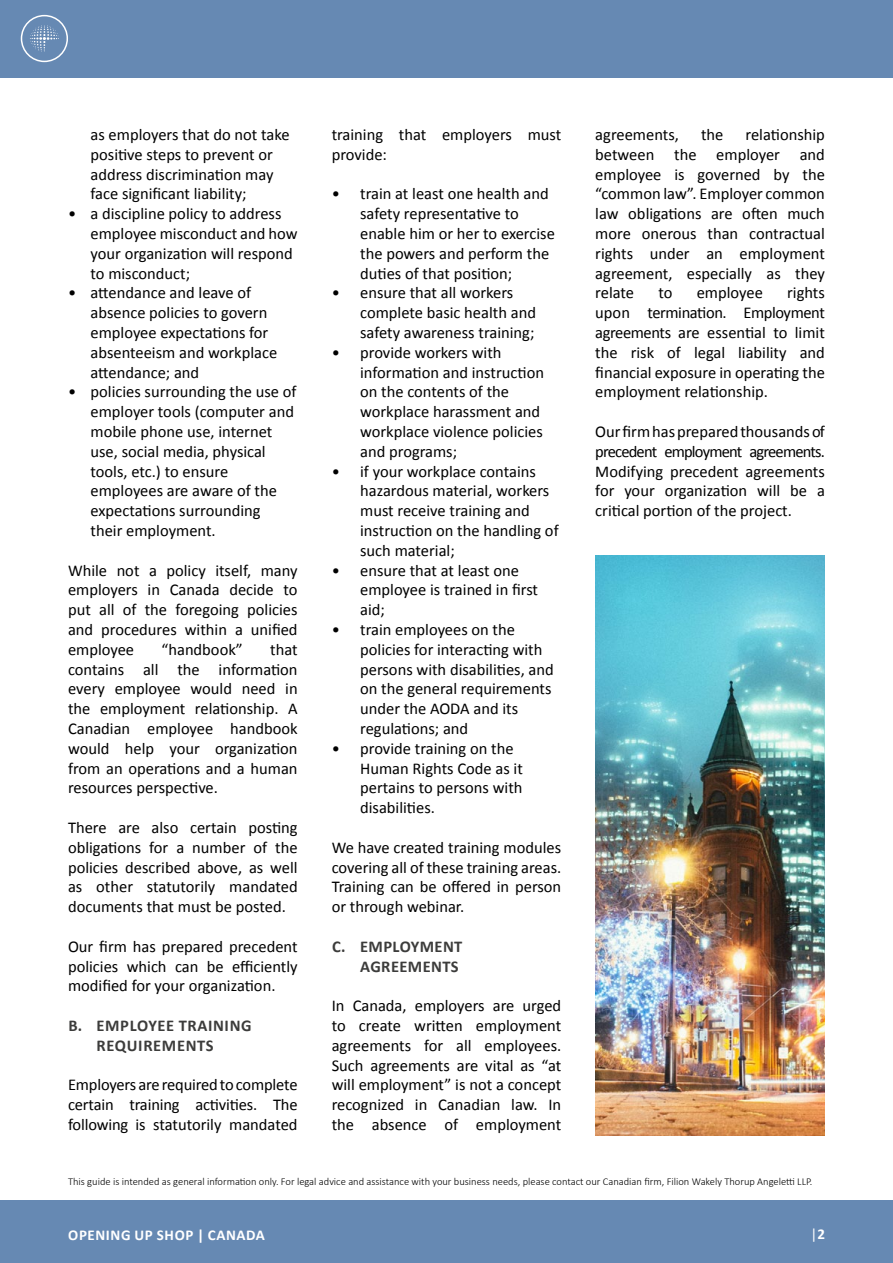
<style>
.page{position:relative;width:893px;height:1263px;background:#fff}
.page>*{position:absolute;margin:0;border:0;box-sizing:border-box;transform-origin:0 0}
.t1{font:16.5px/19.8px "Calibri";color:#000}
.t2{font:700 16.5px/19.8px "Calibri";letter-spacing:.035em;color:#3c3c3b}
.t3{font:700 15px "Calibri";letter-spacing:.04em;color:#fff}
.t4{font:15px "Calibri";color:#fff}
.t5{font:300 10.5px "Calibri";color:#000}
.s1{font-weight:700}
</style>
<div class="page">
<div style="left:0;top:0;width:893px;height:77px;background:#6689b3"></div>
<div style="left:0;top:1200px;width:893px;height:63px;background:#6689b3"></div>
<div style="left:21px;top:15px;width:47px;height:47px;border:2px solid #fff;border-radius:50%"></div>
<svg style="left:30px;top:25px;width:29px;height:27px"></svg>
<img style="left:595px;top:556px;width:230px;height:579px">
<p class="t1" style="left:91px;top:125px;width:200px">as employers that do not take positive steps to prevent or address discrimination may face significant liability;</p>
<p class="t1" style="left:91px;top:204px;width:209px;text-indent:-23px">• a discipline policy to address employee misconduct and how your organization will respond to misconduct;</p>
<p class="t1" style="left:91px;top:283px;width:188px;text-indent:-23px">• attendance and leave of absence policies to govern employee expectations for absenteeism and workplace attendance; and</p>
<p class="t1" style="left:91px;top:382px;width:208px;text-indent:-23px">• policies surrounding the use of employer tools (computer and mobile phone use, internet use, social media, physical tools, etc.) to ensure employees are aware of the expectations surrounding their employment.</p>
<p class="t1" style="left:68px;top:560px;width:231px;text-align:justify">While not a policy itself, many employers in Canada decide to put all of the foregoing policies and procedures within a unified employee</p>
<p class="t1" style="left:162px;top:639px;width:83px">“handbook”</p>
<p class="t1" style="left:68px;top:639px;width:231px;text-align:justify;text-indent:202px">that contains all the information every employee would need in the employment relationship. A Canadian employee handbook would help your organization from an operations and a human resources perspective.</p>
<p class="t1" style="left:68px;top:818px;width:231px;text-align:justify">There are also certain posting obligations for a number of the policies described above, as well as other statutorily mandated documents that must be posted.</p>
<p class="t1" style="left:68px;top:936px;width:231px;text-align:justify">Our firm has prepared precedent policies which can be efficiently modified for your organization.</p>
<p class="t2" style="left:68px;top:1016px;width:185px">B. EMPLOYEE TRAINING<br>RE</p>
<p class="t2" style="left:115px;top:1035px;width:100px">QUIREMENTS</p>
<p class="t1" style="left:68px;top:1075px;width:231px;text-align:justify">Employers are required to complete certain training activities. The following is statutorily mandated</p>
<p class="t1" style="left:332px;top:125px;width:231px">training that employers must provide:</p>
<p class="t1" style="left:360px;top:184px;width:196px;text-indent:-28px">• train at least one health and safety representative to enable him or her to exercise the powers and perform the duties of that position;</p>
<p class="t1" style="left:360px;top:283px;width:177px;text-indent:-28px">• ensure that all workers complete basic health and safety awareness training;</p>
<p class="t1" style="left:360px;top:342px;width:185px;text-indent:-28px">• provide workers with information and instruction on the contents of the workplace harassment and workplace violence policies and programs;</p>
<p class="t1" style="left:360px;top:461px;width:200px;text-indent:-28px">• if your workplace contains hazardous material, workers must receive training and instruction on the handling of such material;</p>
<p class="t1" style="left:360px;top:560px;width:179px;text-indent:-28px">• ensure that at least one employee is trained in first aid;</p>
<p class="t1" style="left:360px;top:620px;width:195px;text-indent:-28px">• train employees on the policies for interacting with persons with disabilities, and on the general requirements under the AODA and its regulations; and</p>
<p class="t1" style="left:360px;top:738px;width:164px;text-indent:-28px">• provide training on the<br>Human Rights Code as it pertains to persons with disabilities.</p>
<p class="t1" style="left:332px;top:837px;width:231px;text-align:justify">We have created training modules covering all of these training areas.<br>Training can be offered in person or through webinar.</p>
<p class="t2" style="left:332px;top:936px;width:132px;text-align:right">C. EMPLOYMENT<br>AGREEMENTS</p>
<p class="t1" style="left:332px;top:996px;width:231px;text-align:justify">In Canada, employers are urged to create written employment agreements for all employees.<br>Such agreements are vital as “at will employment” is not a concept recognized in Canadian law. In the absence of employment</p>
<p class="t1" style="left:595px;top:125px;width:85px">agreements,</p>
<p class="t1" style="left:701px;top:125px;width:24px">the</p>
<p class="t1" style="left:595px;top:125px;width:231px;text-align:justify;text-indent:150px">relationship between the employer and employee is governed by the “common law”. Employer common law obligations are often much more onerous than contractual rights under an employment agreement, especially as they relate</p>
<p class="t1" style="left:595px;top:283px;width:231px;text-align:justify;text-indent:192px">rights upon termination. Employment agreements are essential to limit the risk of legal liability and financial exposure in operating the employment relationship.</p>
<p class="t1" style="left:595px;top:422px;width:231px;text-align:justify">Our firm has prepared thousands of precedent employment agreements.<br>Modifying precedent agreements for your organization will be a critical portion of the project.</p>
<p class="t1" style="left:658px;top:283px;width:16px">to</p>
<p class="t1" style="left:697px;top:283px;width:68px">employee</p>
<p class="t5" style="left:68px;top:1175px;width:746px">This guide is intended as general information only. For legal advice and assistance with your business needs, please contact our Canadian firm, Filion Wakely Thorup Angeletti LLP.</p>
<p class="t3" style="left:68px;top:1225px;width:196px">OPENING UP SHOP | CANADA</p>
<p class="t4" style="left:810px;top:1224px;width:16px">|<span class="s1">2</span></p>
</div>
